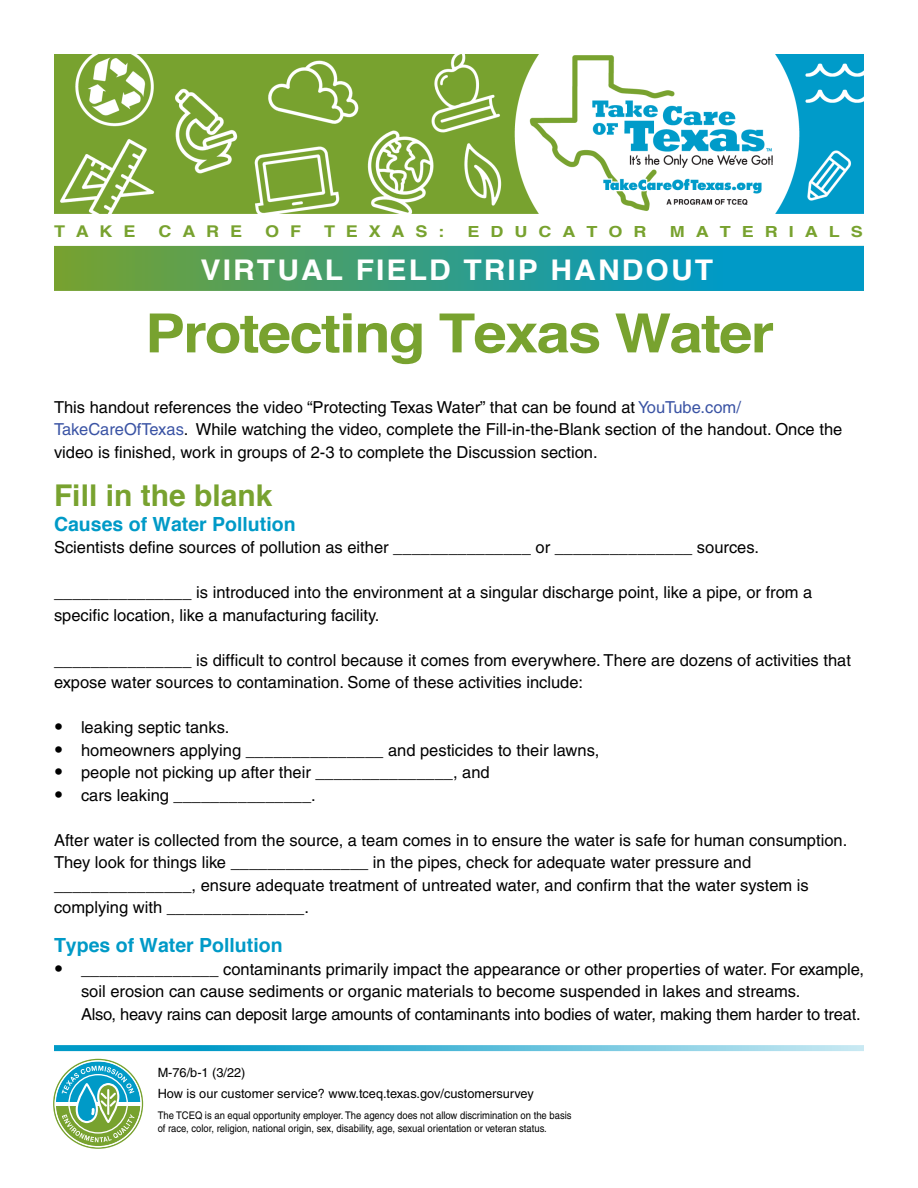
<style>
.page{position:relative;width:918px;height:1188px;background:#fff}
.page>*{position:absolute;margin:0;border:0;box-sizing:border-box;transform-origin:0 0}
.H1-Title{font:700 54px "Helvetica";letter-spacing:-.03em;color:#78a22f;scale:1.11 1}
.t1{font:700 30px "Helvetica";color:#78a22f}
.H1-Title_Upper{font:700 28.5px "Helvetica";letter-spacing:.07em;color:#fff;scale:1.05 1}
.t2{font:700 19.5px "Helvetica";color:#009ac7}
.body_first{font:16.5px/22.5px "Helvetica";color:#000}
.t3{font:700 16.2px "Helvetica";letter-spacing:.6em;color:#78a22f;scale:1.11 1}
.t4{font:700 15.3px "Helvetica";letter-spacing:.61em;color:#78a22f;scale:1.18 1}
.body_first-2{font:12.75px/21.3px "Helvetica";color:#000}
.body_first-3{font:10.5px/13.5px "Helvetica";color:#000;scale:.9 1}
.s1{color:#3a53a4}
.s2{font-family:"Univers";font-weight:300;font-size:18px}
</style>
<div class="page">
<img style="left:54px;top:55px;width:810px;height:159px">
<svg style="left:54px;top:246px;width:810px;height:45px;background:#319c86"></svg>
<svg style="left:56px;top:1061px;width:85px;height:40px"></svg>
<svg style="left:56px;top:1106px;width:85px;height:40px"></svg>
<svg style="left:62px;top:1066px;width:72px;height:76px;background:#76baa0"></svg>
<svg style="left:54px;top:1045px;width:810px;height:6px;background:#55bbd9"></svg>
<p class="t3" style="left:54px;top:221px;width:75px">TAKE</p>
<p class="t3" style="left:159px;top:221px;width:77px">CARE</p>
<p class="t3" style="left:265px;top:221px;width:34px">O F</p>
<p class="t3" style="left:324px;top:221px;width:110px">TEXAS:</p>
<p class="t4" style="left:467px;top:222px;width:153px">EDUCATOR</p>
<p class="t4" style="left:670px;top:222px;width:165px">MATERIALS</p>
<h1 class="H1-Title_Upper" style="left:201px;top:252px;width:490px">VIRTUAL FIELD TRIP HANDOUT</h1>
<h1 class="H1-Title" style="left:145px;top:299px;width:568px">Protecting Texas Water</h1>
<p class="body_first" style="left:54px;top:396px;width:790px">This handout references the video “Protecting Texas Water” that can be found at <span class="s1">YouTube.com/<br>TakeCareOfTexas</span>. While watching the video, complete the Fill-in-the-Blank section of the handout. Once the video is finished, work in groups of 2-3 to complete the Discussion section.</p>
<h2 class="t1" style="left:54px;top:477px;width:220px">Fill in the blank</h2>
<h3 class="t2" style="left:54px;top:512px;width:243px">Causes of Water Pollution</h3>
<p class="body_first" style="left:54px;top:536px;width:707px">Scientists define sources of pollution as either _______________ or _______________ sources.</p>
<p class="body_first" style="left:54px;top:581px;width:760px">_______________ is introduced into the environment at a singular discharge point, like a pipe, or from a specific location, like a manufacturing facility.</p>
<p class="body_first" style="left:54px;top:649px;width:798px">_______________ is difficult to control because it comes from everywhere. There are dozens of activities that expose water sources to contamination. Some of these activities include:</p>
<p class="body_first" style="left:54px;top:716px;width:177px"><span class="s2">•</span> leaking septic tanks.</p>
<p class="body_first" style="left:54px;top:739px;width:547px"><span class="s2">•</span> homeowners applying _______________ and pesticides to their lawns,</p>
<p class="body_first" style="left:54px;top:761px;width:437px"><span class="s2">•</span> people not picking up after their _______________, and</p>
<p class="body_first" style="left:54px;top:784px;width:263px"><span class="s2">•</span> cars leaking _______________.</p>
<p class="body_first" style="left:54px;top:829px;width:795px">After water is collected from the source, a team comes in to ensure the water is safe for human consumption.<br>They look for things like _______________ in the pipes, check for adequate water pressure and _______________, ensure adequate treatment of untreated water, and confirm that the water system is complying with _______________.</p>
<h3 class="t2" style="left:54px;top:933px;width:230px">Types of Water Pollution</h3>
<p class="body_first" style="left:81px;top:958px;width:785px;text-indent:-27px"><span class="s2">•</span> _______________ contaminants primarily impact the appearance or other properties of water. For example, soil erosion can cause sediments or organic materials to become suspended in lakes and streams.<br>Also, heavy rains can deposit large amounts of contaminants into bodies of water, making them harder to treat.</p>
<p class="body_first-2" style="left:158px;top:1062px;width:378px">M-76/b-1 (3/22)<br>How is our customer service? www.tceq.texas.gov/customersurvey</p>
<p class="body_first-3" style="left:158px;top:1108px;width:461px">The TCEQ is an equal opportunity employer. The agency does not allow discrimination on the basis of race, color, religion, national origin, sex, disability, age, sexual orientation or veteran status.</p>
</div>
